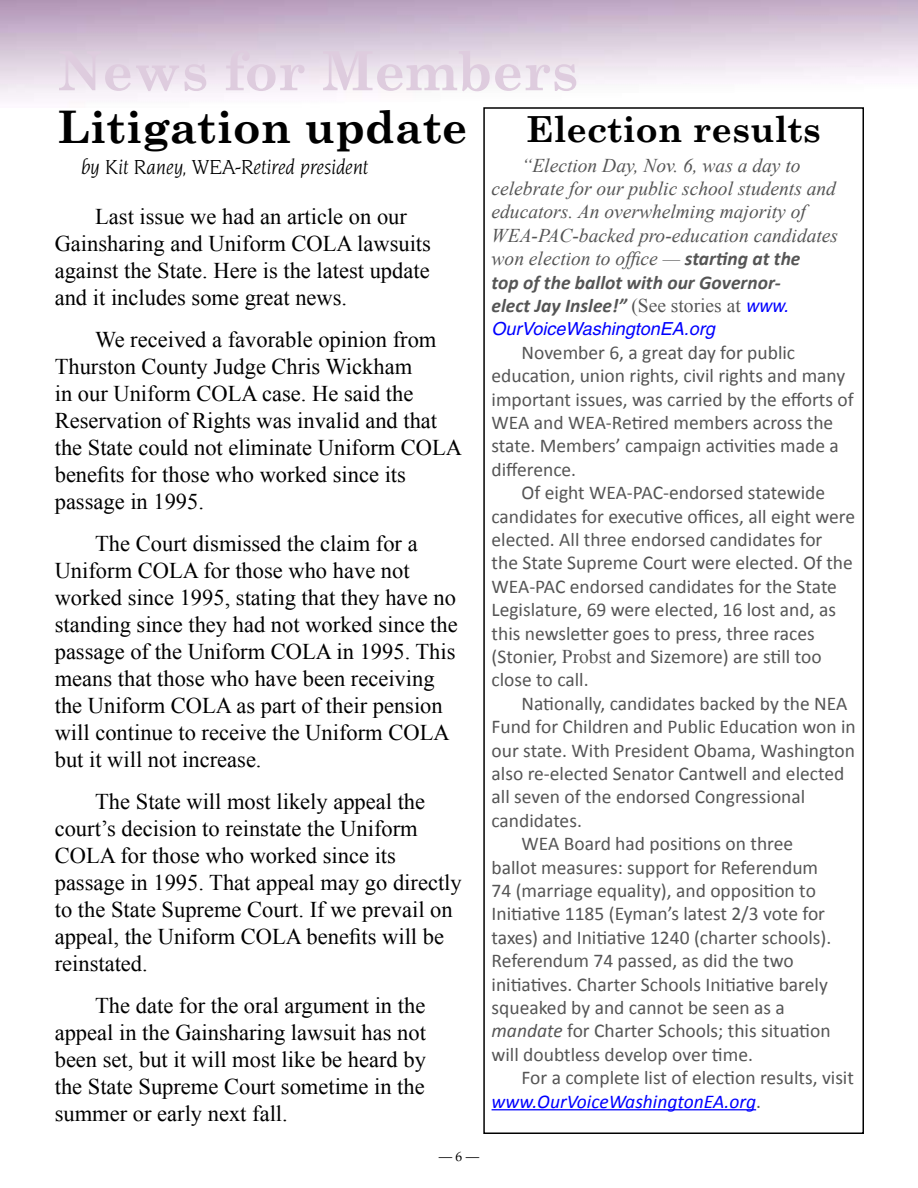
<style>
.page{position:relative;width:918px;height:1188px;background:#fff}
.page>*{position:absolute;margin:0;border:0;box-sizing:border-box;transform-origin:0 0}
.t1{font:700 54px "Century Schoolbook";color:#deccde}
.t2{font:700 45px "Century Schoolbook";color:#000}
.t3{font:700 36px "Century Schoolbook";color:#000}
.t4{font:22.5px/27px "Times New Roman";color:#000}
.t5{font:21px "Novarese Book Italic DTC";color:#000}
.t6{font:19.5px/23.4px "Calibri";color:#555}
.t7{font:italic 19.5px/23.4px "Times New Roman";color:#555}
.t8{font:italic 700 19.5px/23.4px "Calibri";color:#555}
.t9{font:italic 19.5px "Calibri";color:#00f}
.t10{font:italic 18px "Helvetica";color:#00f}
.t11{font:13.5px "Palatino";color:#000}
.s1{font-family:"Calibri";font-weight:700}
.s2{font-family:"Times New Roman";font-weight:400;font-style:normal}
.s3{font-family:"Helvetica";font-weight:400;font-size:18px;color:#00f}
.s4{font-family:"Times New Roman"}
.s5{font-style:italic}
.s6{font-style:normal;color:#555}
</style>
<div class="page">
<hr style="left:492px;top:1109px;width:264px;height:1px;background:#00f">
<div style="left:483px;top:107px;width:381px;height:1027px;border:2px solid #000"></div>
<h1 class="t1" style="left:57px;top:29px;width:522px">News for Members</h1>
<h2 class="t2" style="left:57px;top:92px;width:412px">Litigation update</h2>
<p class="t5" style="left:81px;top:155px;width:289px">by Kit Raney, WEA-Retired president</p>
<p class="t4" style="left:55px;top:203px;width:378px;text-indent:40px">Last issue we had an article on our Gainsharing and Uniform COLA lawsuits against the State. Here is the latest update and it includes some great news.</p>
<p class="t4" style="left:55px;top:326px;width:409px;text-indent:40px">We received a favorable opinion from Thurston County Judge Chris Wickham<br>in our Uniform COLA case. He said the Reservation of Rights was invalid and that the State could not eliminate Uniform COLA benefits for those who worked since its passage in 1995.</p>
<p class="t4" style="left:55px;top:530px;width:405px;text-indent:40px">The Court dismissed the claim for a Uniform COLA for those who have not worked since 1995, stating that they have no standing since they had not worked since the passage of the Uniform COLA in 1995. This means that those who have been receiving the Uniform COLA as part of their pension will continue to receive the Uniform COLA but it will not increase.</p>
<p class="t4" style="left:55px;top:788px;width:409px;text-indent:40px">The State will most likely appeal the court’s decision to reinstate the Uniform COLA for those who worked since its passage in 1995. That appeal may go directly to the State Supreme Court. If we prevail on appeal, the Uniform COLA benefits will be reinstated.</p>
<p class="t4" style="left:55px;top:992px;width:373px;text-align:justify;text-indent:40px">The date for the oral argument in the appeal in the Gainsharing lawsuit has not been set, but it will most like be heard by the State Supreme Court sometime in the summer or early next fall.</p>
<h3 class="t3" style="left:526px;top:101px;width:296px">Election results</h3>
<p class="t7" style="left:492px;top:153px;width:348px;text-indent:30px">“Election Day, Nov. 6, was a day to celebrate for our public school students and educators. An overwhelming majority of WEA-PAC-backed pro-education candidates won election to office — <span class="s1">starting at the</span></p>
<p class="t8" style="left:492px;top:269px;width:299px">top of the ballot with our Governor&shy;elect Jay Inslee!” <span class="s2">(See stories at</span> <span class="s3">www.</span></p>
<p class="t10" style="left:492px;top:319px;width:225px">OurVoiceWashingtonEA.org</p>
<p class="t6" style="left:492px;top:340px;width:364px;text-indent:30px">November 6, a great day for public education, union rights, civil rights and many important issues, was carried by the efforts of WEA and WEA-Retired members across the state. Members’ campaign activities made a difference.</p>
<p class="t6" style="left:492px;top:480px;width:365px;text-indent:30px">Of eight WEA-PAC-endorsed statewide candidates for executive offices, all eight were elected. All three endorsed candidates for<br>the State Supreme Court were elected. Of the WEA-PAC endorsed candidates for the State Legislature, 69 were elected, 16 lost and, as this newsletter goes to press, three races (Stonier, <span class="s4">Probst</span> and Sizemore) are still too close to call.</p>
<p class="t6" style="left:522px;top:691px;width:327px">Nationally, candidates backed by the NEA</p>
<p class="t6" style="left:492px;top:714px;width:366px">Fund for Children and Public Education won in</p>
<p class="t6" style="left:492px;top:737px;width:365px">our state. With President Obama, Washington</p>
<p class="t6" style="left:492px;top:761px;width:354px">also re-elected Senator Cantwell and elected</p>
<p class="t6" style="left:492px;top:784px;width:315px">all seven of the endorsed Congressional</p>
<p class="t6" style="left:492px;top:808px;width:92px">candidates.</p>
<p class="t6" style="left:522px;top:831px;width:273px">WEA Board had positions on three</p>
<p class="t6" style="left:492px;top:854px;width:328px">ballot measures: support for Referendum</p>
<p class="t6" style="left:492px;top:878px;width:326px">74 (marriage equality), and opposition to</p>
<p class="t6" style="left:492px;top:901px;width:335px">Initiative 1185 (Eyman’s latest 2/3 vote for</p>
<p class="t6" style="left:492px;top:925px;width:341px">taxes) and Initiative 1240 (charter schools).</p>
<p class="t6" style="left:492px;top:948px;width:304px">Referendum 74 passed, as did the two</p>
<p class="t6" style="left:492px;top:971px;width:338px">initiatives. Charter Schools Initiative barely</p>
<p class="t6" style="left:492px;top:995px;width:295px">squeaked by and cannot be seen as a</p>
<p class="t6" style="left:492px;top:1018px;width:341px"><span class="s5">mandate</span> for Charter Schools; this situation</p>
<p class="t6" style="left:492px;top:1042px;width:263px">will doubtless develop over time.</p>
<p class="t6" style="left:522px;top:1065px;width:334px">For a complete list of election results, visit</p>
<p class="t9" style="left:492px;top:1089px;width:271px">www.OurVoiceWashingtonEA.org<span class="s6">.</span></p>
<p class="t11" style="left:439px;top:1149px;width:42px">— 6 —</p>
</div>
